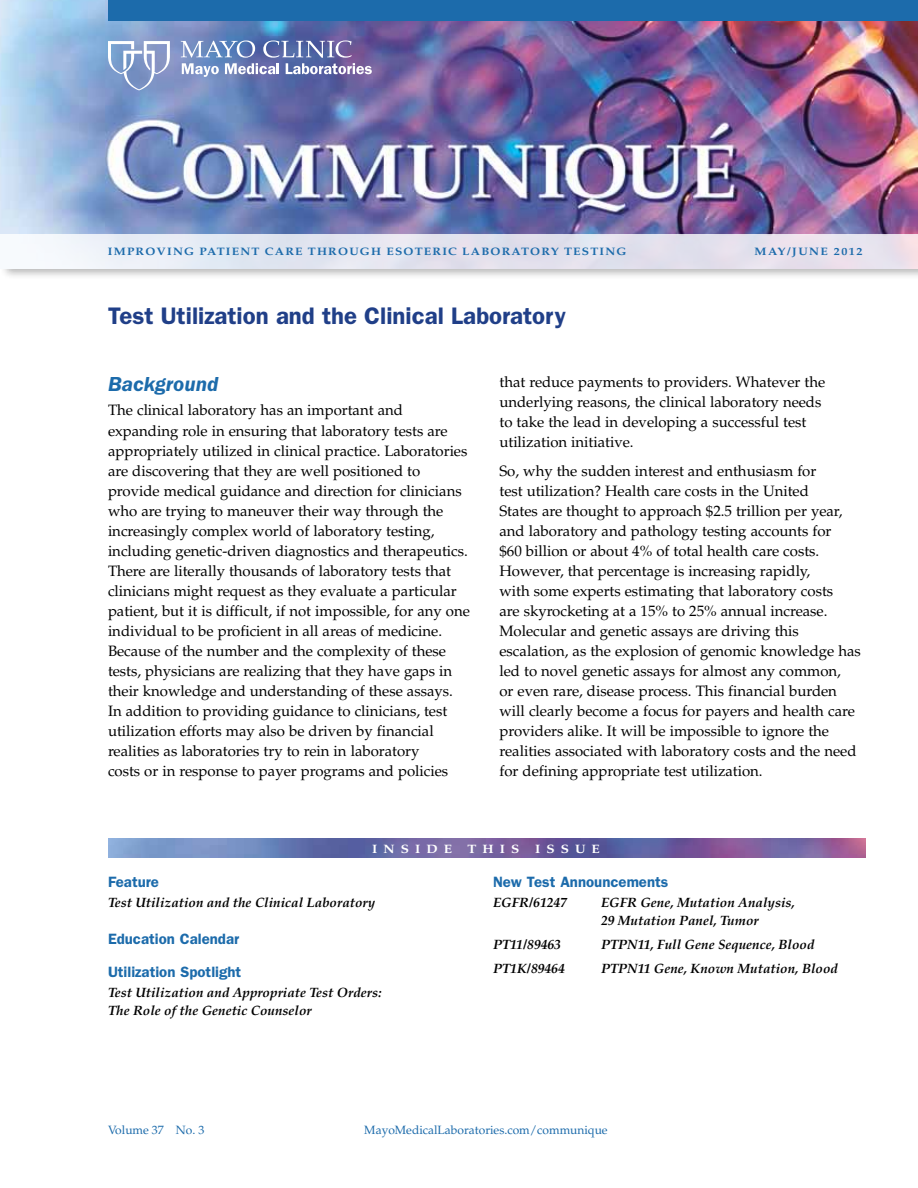
<style>
.page{position:relative;width:918px;height:1188px;background:#fff}
.page>*{position:absolute;margin:0;border:0;box-sizing:border-box;transform-origin:0 0}
.t1{font:600 24px "ITC Franklin Gothic Std";color:#203f88}
.t2{font:italic 600 21px "ITC Franklin Gothic Std";color:#1c6bab}
.t3{font:15px/20.1px "Palatino LT Std";letter-spacing:-.005em;color:#000}
.t4{font:600 15px "ITC Franklin Gothic Std";color:#1c6bab}
.t5{font:italic 700 13.5px/18px "Palatino LT Std";color:#000}
.t6{font:700 12.15px "Palatino LT Std";color:#fff;scale:1.11 1}
.t7{font:12px "Palatino LT Std";color:#1c6bab}
.t8{font:700 10.8px "Palatino LT Std";letter-spacing:.1em;color:#1c6bab;scale:1.11 1}
.t9{font:700 10.8px "Palatino LT Std";letter-spacing:.125em;color:#1c6bab;scale:1.11 1}
</style>
<div class="page">
<div style="left:0;top:0;width:918px;height:280px;background:#000;opacity:.3"></div>
<img style="left:0;top:0;width:918px;height:234px">
<div style="left:0;top:234px;width:918px;height:34px;background:linear-gradient(to right,#e9f1f8,#e3dbe8)"></div>
<div style="left:108px;top:0;width:810px;height:21px;background:#1c6bab"></div>
<svg style="left:108px;top:41px;width:62px;height:49px"></svg>
<svg style="left:181px;top:41px;width:191px;height:36px;background:#868fbd"></svg>
<img style="left:108px;top:838px;width:757px;height:20px">
<p class="t8" style="left:108px;top:245px;width:469px">IMPROVING PATIENT CARE THROUGH ESOTERIC LABORATORY TESTING</p>
<p class="t9" style="left:755px;top:245px;width:99px">MAY/JUNE 2012</p>
<h1 class="t1" style="left:108px;top:302px;width:460px">Test Utilization and the Clinical Laboratory</h1>
<h2 class="t2" style="left:108px;top:372px;width:112px">Background</h2>
<p class="t3" style="left:108px;top:401px;width:363px">The clinical laboratory has an important and expanding role in ensuring that laboratory tests are appropriately utilized in clinical practice. Laboratories are discovering that they are well positioned to provide medical guidance and direction for clinicians who are trying to maneuver their way through the increasingly complex world of laboratory testing, including genetic-driven diagnostics and therapeutics.<br>There are literally thousands of laboratory tests that clinicians might request as they evaluate a particular patient, but it is difficult, if not impossible, for any one individual to be proficient in all areas of medicine.<br>Because of the number and the complexity of these tests, physicians are realizing that they have gaps in their knowledge and understanding of these assays.<br>In addition to providing guidance to clinicians, test utilization efforts may also be driven by financial realities as laboratories try to rein in laboratory<br>costs or in response to payer programs and policies</p>
<p class="t3" style="left:500px;top:372px;width:327px">that reduce payments to providers. Whatever the underlying reasons, the clinical laboratory needs to take the lead in developing a successful test utilization initiative.</p>
<p class="t3" style="left:500px;top:462px;width:363px">So, why the sudden interest and enthusiasm for<br>test utilization? Health care costs in the United<br>States are thought to approach $2.5 trillion per year, and laboratory and pathology testing accounts for<br>$60 billion or about 4% of total health care costs.<br>However, that percentage is increasing rapidly,<br>with some experts estimating that laboratory costs<br>are skyrocketing at a 15% to 25% annual increase.<br>Molecular and genetic assays are driving this escalation, as the explosion of genomic knowledge has led to novel genetic assays for almost any common,<br>or even rare, disease process. This financial burden will clearly become a focus for payers and health care providers alike. It will be impossible to ignore the realities associated with laboratory costs and the need for defining appropriate test utilization.</p>
<p class="t6" style="left:372px;top:842px;width:23px">I NS</p>
<p class="t6" style="left:415px;top:842px;width:34px">IDE</p>
<p class="t6" style="left:468px;top:842px;width:13px">TH</p>
<p class="t6" style="left:500px;top:842px;width:18px">I S</p>
<p class="t6" style="left:535px;top:842px;width:23px">I SSUE</p>
<p class="t4" style="left:108px;top:873px;width:53px">Feature</p>
<p class="t5" style="left:108px;top:893px;width:269px">Test Utilization and the Clinical Laboratory</p>
<p class="t4" style="left:108px;top:930px;width:133px">Education Calendar</p>
<p class="t4" style="left:108px;top:963px;width:135px">Utilization Spotlight</p>
<p class="t5" style="left:108px;top:983px;width:275px">Test Utilization and Appropriate Test Orders:<br>The Role of the Genetic Counselor</p>
<p class="t4" style="left:493px;top:873px;width:177px">New Test Announcements</p>
<p class="t5" style="left:493px;top:893px;width:76px">EGFR/61247</p>
<p class="t5" style="left:601px;top:893px;width:195px">EGFR Gene, Mutation Analysis,<br>29 Mutation Panel, Tumor</p>
<p class="t5" style="left:493px;top:935px;width:70px">PT11/89463</p>
<p class="t5" style="left:601px;top:935px;width:215px">PTPN11, Full Gene Sequence, Blood</p>
<p class="t5" style="left:493px;top:959px;width:73px">PT1K/89464</p>
<p class="t5" style="left:601px;top:959px;width:239px">PTPN11 Gene, Known Mutation, Blood</p>
<p class="t7" style="left:108px;top:1123px;width:98px">Volume 37 No. 3</p>
<p class="t7" style="left:364px;top:1123px;width:245px">MayoMedicalLaboratories.com/communique</p>
</div>
